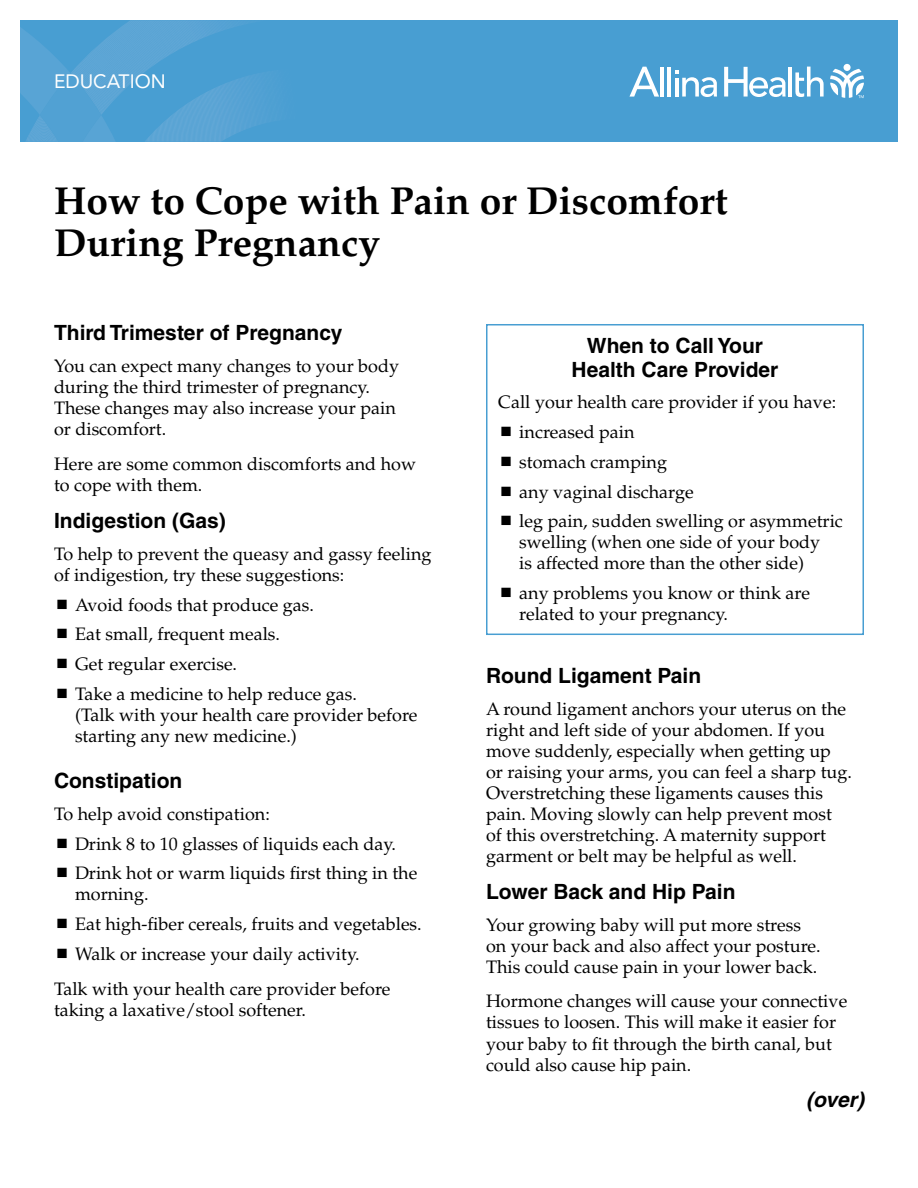
<style>
.page{position:relative;width:918px;height:1188px;background:#fff}
.page>*{position:absolute;margin:0;border:0;box-sizing:border-box;transform-origin:0 0}
.t1{font:700 39px/42px "Palatino";color:#000}
.t2{font:700 21px/24px "Helvetica";color:#000;text-align:center}
.t3{font:italic 700 21px "Helvetica";color:#000}
.t4{font:19.2px "Avenir LT Std";color:#fff}
.t5{font:18px/21px "Palatino";color:#000}
</style>
<div class="page">
<div style="left:20px;top:20px;width:878px;height:122px;background:#489ed2"></div>
<svg style="left:20px;top:20px;width:246px;height:122px"></svg>
<svg style="left:830px;top:69px;width:34px;height:29px"></svg>
<div style="left:844px;top:64px;width:7px;height:7px;background:#fff;border-radius:50%"></div>
<hr style="left:660px;top:67px;width:4px;height:30px;background:#fff">
<hr style="left:667px;top:67px;width:4px;height:30px;background:#fff">
<hr style="left:789px;top:67px;width:3px;height:30px;background:#fff">
<svg style="left:795px;top:67px;width:29px;height:30px"></svg>
<svg style="left:675px;top:71px;width:42px;height:26px"></svg>
<svg style="left:629px;top:67px;width:30px;height:30px"></svg>
<svg style="left:724px;top:67px;width:62px;height:30px"></svg>
<div style="left:486px;top:324px;width:378px;height:311px;border:2px solid #489ed2"></div>
<p class="t4" style="left:54px;top:70px;width:113px">EDUCATION</p>
<h1 class="t1" style="left:54px;top:180px;width:675px">How to Cope with Pain or Discomfort<br>During Pregnancy</h1>
<p class="t2" style="left:54px;top:321px;width:290px">Third Trimester of Pregnancy</p>
<p class="t5" style="left:54px;top:356px;width:347px">You can expect many changes to your body during the third trimester of pregnancy.<br>These changes may also increase your pain or discomfort.</p>
<p class="t5" style="left:54px;top:453px;width:364px">Here are some common discomforts and how to cope with them.</p>
<p class="t2" style="left:54px;top:508px;width:173px">Indigestion (Gas)</p>
<p class="t5" style="left:54px;top:544px;width:379px">To help to prevent the queasy and gassy feeling of indigestion, try these suggestions:</p>
<p class="t5" style="left:75px;top:590px;width:283px;line-height:29.7px">Avoid foods that produce gas.<br>Eat small, frequent meals.<br>Get regular exercise.<br>Take a medicine to help reduce gas.</p>
<p class="t5" style="left:75px;top:704px;width:344px">(Talk with your health care provider before starting any new medicine.)</p>
<p class="t2" style="left:54px;top:768px;width:130px">Constipation</p>
<p class="t5" style="left:75px;top:799px;width:344px;line-height:29.8px;text-indent:-21px">To help avoid constipation:<br>Drink 8 to 10 glasses of liquids each day.<br>Drink hot or warm liquids first thing in the</p>
<p class="t5" style="left:75px;top:880px;width:348px;line-height:29.7px">morning.<br>Eat high-fiber cereals, fruits and vegetables.<br>Walk or increase your daily activity.</p>
<p class="t5" style="left:54px;top:978px;width:338px">Talk with your health care provider before taking a laxative/stool softener.</p>
<p class="t2" style="left:572px;top:333px;width:208px">When to Call Your<br>Health Care Provider</p>
<p class="t5" style="left:519px;top:388px;width:325px;line-height:29.7px;text-indent:-21px">Call your health care provider if you have: increased pain<br>stomach cramping<br>any vaginal discharge<br>leg pain, sudden swelling or asymmetric</p>
<p class="t5" style="left:519px;top:532px;width:302px">swelling (when one side of your body is affected more than the other side)</p>
<p class="t5" style="left:519px;top:583px;width:292px">any problems you know or think are related to your pregnancy.</p>
<p class="t2" style="left:486px;top:663px;width:217px">Round Ligament Pain</p>
<p class="t5" style="left:486px;top:698px;width:367px">A round ligament anchors your uterus on the right and left side of your abdomen. If you move suddenly, especially when getting up or raising your arms, you can feel a sharp tug.<br>Overstretching these ligaments causes this pain. Moving slowly can help prevent most of this overstretching. A maternity support garment or belt may be helpful as well.</p>
<p class="t2" style="left:486px;top:879px;width:251px">Lower Back and Hip Pain</p>
<p class="t5" style="left:486px;top:915px;width:336px">Your growing baby will put more stress on your back and also affect your posture.<br>This could cause pain in your lower back.</p>
<p class="t5" style="left:486px;top:991px;width:363px">Hormone changes will cause your connective tissues to loosen. This will make it easier for your baby to fit through the birth canal, but could also cause hip pain.</p>
<p class="t3" style="left:806px;top:1087px;width:59px">(over)</p>
</div>
